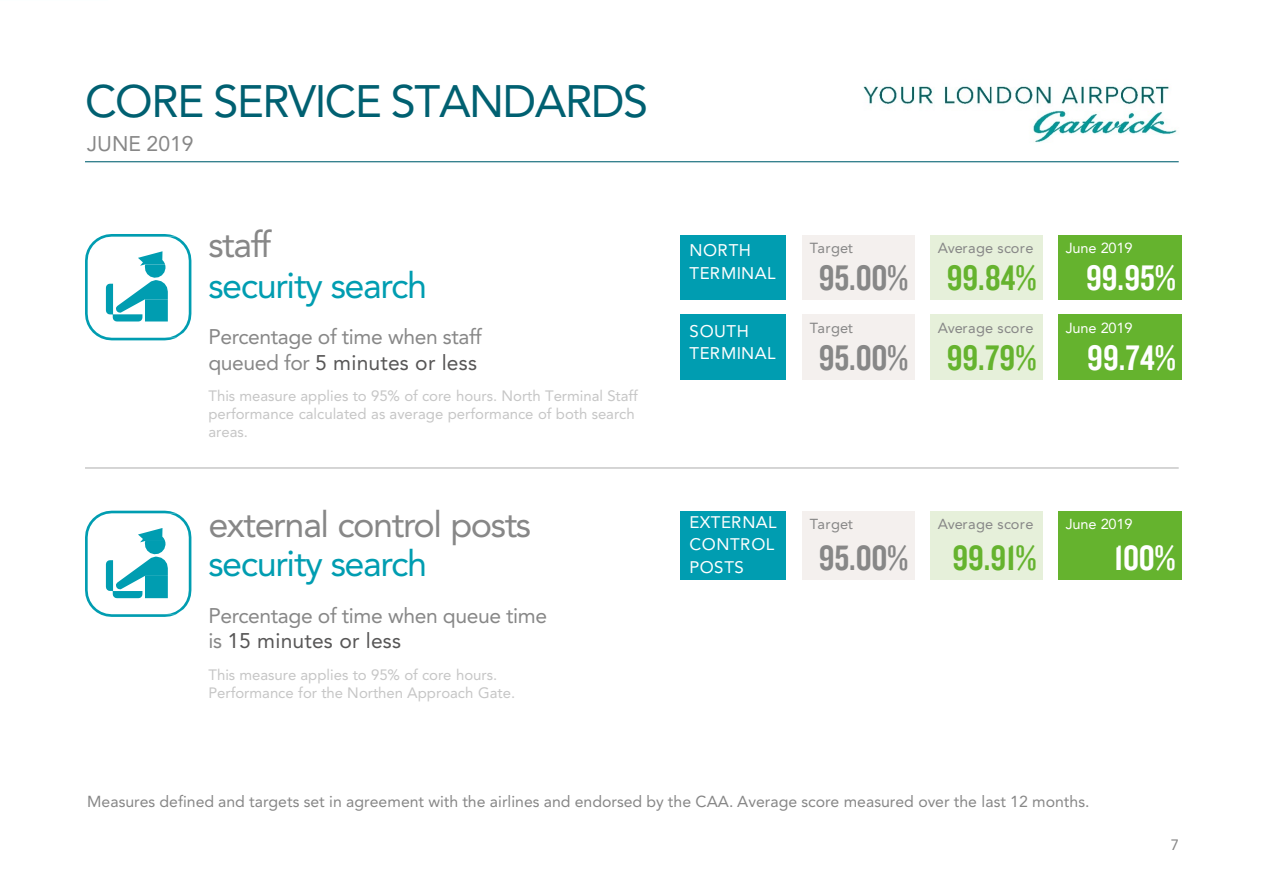
<style>
.page{position:relative;width:1264px;height:894px;background:#fff}
.page>*{position:absolute;margin:0;border:0;box-sizing:border-box;transform-origin:0 0}
.t1{font:45px "Avenir";letter-spacing:-.03em;color:#006071}
.t2{font:36.9px "Knockout HTF49 Liteweight";color:#fff}
.t3{font:36.6px "Knockout HTF49 Liteweight";color:#878787}
.t4{font:36.6px "Knockout HTF49 Liteweight";color:#fff}
.t5{font:36px/39px "Avenir";letter-spacing:-.04em;color:#878787}
.t6{font:36px "Avenir";letter-spacing:-.04em;color:#009db1}
.t7{font:21px "Avenir";letter-spacing:-.02em;color:#878787}
.t8{font:21px "Avenir";letter-spacing:.01em;color:#575656}
.t9{font:21px "Avenir";color:#878787}
.t10{font:16.8px "Avenir";letter-spacing:.025em;color:#fff}
.t11{font:16.65px/22.2px "Avenir";letter-spacing:.03em;color:#fff}
.t12{font:15.9px "Avenir";color:#878787}
.t13{font:15px/18px "Avenir";color:#c6c6c6}
.t14{font:15px "Avenir";color:#878787}
.t15{font:14.55px "Avenir";letter-spacing:.005em;color:#878787}
.t16{font:14.55px "Avenir";letter-spacing:-.02em;color:#fff}
.t17{font:14.4px "Avenir";letter-spacing:.005em;color:#878787}
.t18{font:14.4px "Avenir";letter-spacing:-.02em;color:#fff}
.s1{color:#878787}
.s2{color:#009db1}
.s3{font-family:"Knockout HTF49 Liteweight";font-size:36.9px;color:#878787}
.s4{font-family:"Knockout HTF49 Liteweight";font-size:36.9px;color:#65b32e}
.s5{color:#65b32e}
</style>
<div class="page">
<hr style="left:0;top:0;width:108px;height:1px;background:#fbffff">
<hr style="left:85px;top:161px;width:1093px;height:1px;background:#006071">
<hr style="left:85px;top:467px;width:1093px;height:1px;background:#c6c6c6">
<svg style="left:85px;top:234px;width:106px;height:106px"></svg>
<svg style="left:85px;top:510px;width:106px;height:106px"></svg>
<div style="left:680px;top:235px;width:106px;height:65px;background:#009db1"></div>
<div style="left:801px;top:235px;width:113px;height:65px;background:#f4f0ee"></div>
<div style="left:929px;top:235px;width:113px;height:65px;background:#e6f0da"></div>
<div style="left:1057px;top:235px;width:124px;height:65px;background:#65b32e"></div>
<div style="left:680px;top:314px;width:106px;height:66px;background:#009db1"></div>
<div style="left:801px;top:314px;width:113px;height:66px;background:#f4f0ee"></div>
<div style="left:929px;top:314px;width:113px;height:66px;background:#e6f0da"></div>
<div style="left:1057px;top:314px;width:124px;height:66px;background:#65b32e"></div>
<div style="left:680px;top:511px;width:106px;height:69px;background:#009db1"></div>
<div style="left:801px;top:511px;width:113px;height:69px;background:#f4f0ee"></div>
<div style="left:929px;top:511px;width:113px;height:69px;background:#e6f0da"></div>
<div style="left:1057px;top:511px;width:124px;height:69px;background:#65b32e"></div>
<img style="left:863px;top:86px;width:314px;height:57px">
<h1 class="t1" style="left:85px;top:75px;width:564px">CORE SERVICE STANDARDS</h1>
<h1 class="t9" style="left:87px;top:132px;width:108px">JUNE 2019</h1>
<p class="t5" style="left:208px;top:225px;width:64px">staff</p>
<p class="t6" style="left:208px;top:264px;width:220px">security search</p>
<p class="t7" style="left:208px;top:325px;width:275px">Percentage of time when staff</p>
<p class="t8" style="left:208px;top:350px;width:270px"><span class="s1">queued for</span> 5 minutes or less</p>
<p class="t13" style="left:208px;top:387px;width:431px">This measure applies to 95% of core hours. North Terminal Staff performance calculated as average performance of both search areas.</p>
<p class="t5" style="left:208px;top:505px;width:324px">external control posts <span class="s2">security search</span></p>
<p class="t7" style="left:208px;top:603px;width:340px">Percentage of time when queue time</p>
<p class="t8" style="left:208px;top:628px;width:194px"><span class="s1">is</span> 15 minutes or less</p>
<p class="t13" style="left:208px;top:665px;width:290px">This measure applies to 95% of core hours.</p>
<p class="t13" style="left:208px;top:683px;width:308px">Performance for the Northen Approach Gate.</p>
<p class="t10" style="left:689px;top:241px;width:63px">NORTH</p>
<p class="t15" style="left:809px;top:239px;width:45px">Target</p>
<p class="t15" style="left:937px;top:239px;width:97px">Average score</p>
<p class="t16" style="left:1065px;top:239px;width:68px">June 2019</p>
<p class="t10" style="left:689px;top:263px;width:348px">TERMINAL <span class="s3">95.00%</span> <span class="s4">99.84%</span></p>
<p class="t2" style="left:1085px;top:259px;width:91px">99.95%</p>
<p class="t10" style="left:689px;top:321px;width:61px">SOUTH</p>
<p class="t15" style="left:809px;top:320px;width:45px">Target</p>
<p class="t15" style="left:937px;top:320px;width:97px">Average score</p>
<p class="t16" style="left:1065px;top:320px;width:68px">June 2019</p>
<p class="t10" style="left:689px;top:343px;width:348px">TERMINAL <span class="s3">95.00%</span> <span class="s4">99.79%</span></p>
<p class="t2" style="left:1086px;top:339px;width:90px">99.74%</p>
<p class="t11" style="left:689px;top:511px;width:88px">EXTERNAL<br>CONTROL<br>POSTS</p>
<p class="t17" style="left:809px;top:516px;width:45px">Target</p>
<p class="t17" style="left:937px;top:516px;width:97px">Average score</p>
<p class="t18" style="left:1065px;top:516px;width:68px">June 2019</p>
<p class="t3" style="left:818px;top:539px;width:219px">95.00% <span class="s5">99.91%</span></p>
<p class="t4" style="left:1113px;top:539px;width:63px">100%</p>
<p class="t12" style="left:87px;top:791px;width:1003px">Measures defined and targets set in agreement with the airlines and endorsed by the CAA. Average score measured over the last 12 months.</p>
<p class="t14" style="left:1170px;top:836px;width:10px">7</p>
</div>
